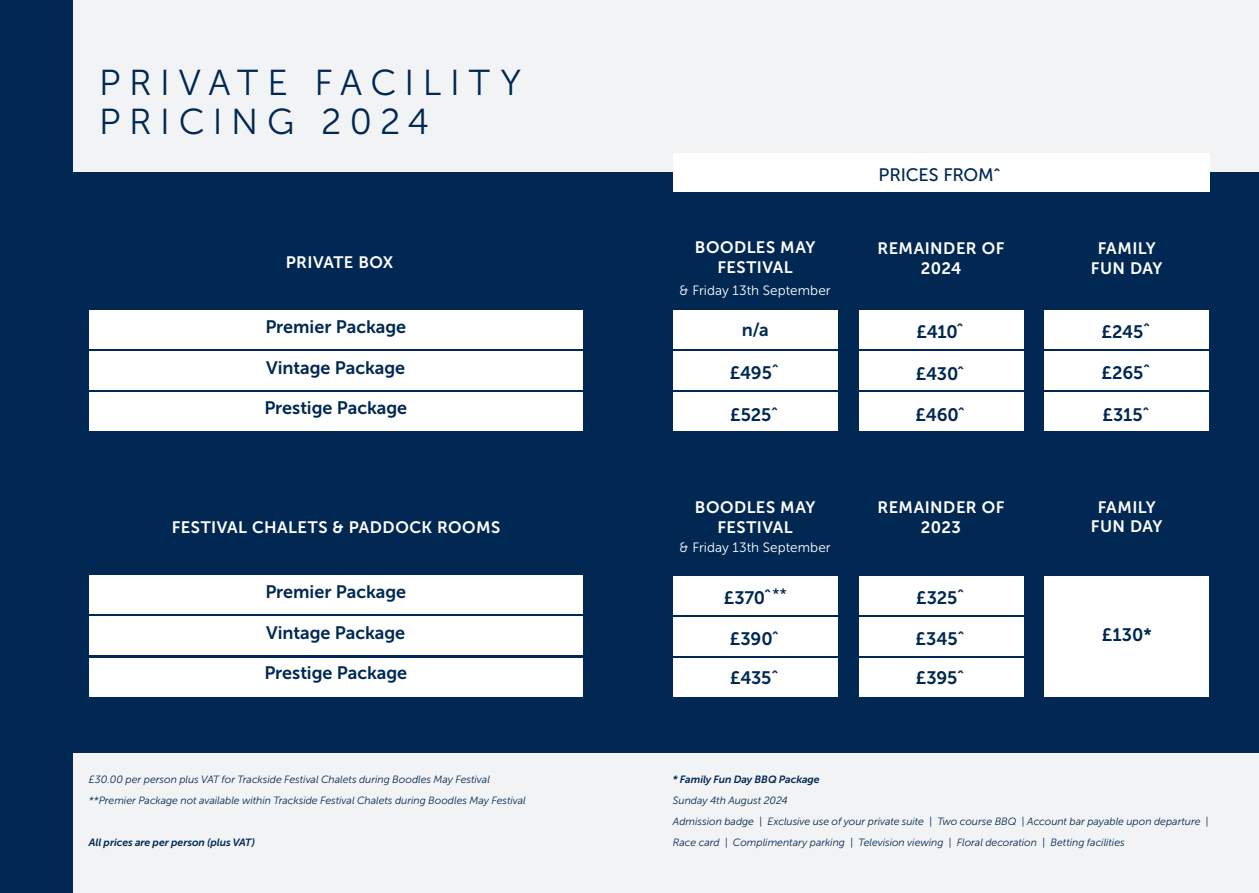
<style>
.page{position:relative;width:1259px;height:893px;background:#f2f3f4}
.page>*{position:absolute;margin:0;border:0;box-sizing:border-box;transform-origin:0 0}
.t1{font:36px "Museo Sans Cyrl 300";letter-spacing:.235em;color:#002853}
.t2{font:18px "Museo Sans 700";letter-spacing:-.005em;color:#002853}
.t3{font:18px "Museo Sans 500";letter-spacing:-.01em;color:#002853}
.t4{font:16.5px/19.8px "Museo Sans 700";letter-spacing:.025em;color:#fff;text-align:center}
.t5{font:13.5px "Museo Sans 300";letter-spacing:.01em;color:#fff}
.t6{font:italic 10.5px "Museo Sans 300";letter-spacing:-.005em;color:#002853}
.t7{font:italic 10.5px "Museo Sans 700";letter-spacing:-.005em;color:#002853}
.s1{font-family:"Museo Sans 500";font-size:21px}
.s2{font-size:21px}
</style>
<div class="page">
<div style="left:24px;top:172px;width:605px;height:580px;background:#002853"></div>
<div style="left:629px;top:172px;width:630px;height:580px;background:#002853"></div>
<div style="left:1044px;top:576px;width:165px;height:120px;background:#fff"></div>
<div style="left:673px;top:311px;width:164px;height:38px;background:#fff"></div>
<div style="left:673px;top:352px;width:164px;height:38px;background:#fff"></div>
<div style="left:673px;top:393px;width:164px;height:38px;background:#fff"></div>
<div style="left:673px;top:576px;width:164px;height:38px;background:#fff"></div>
<div style="left:673px;top:617px;width:164px;height:38px;background:#fff"></div>
<div style="left:673px;top:658px;width:164px;height:38px;background:#fff"></div>
<div style="left:858px;top:311px;width:165px;height:38px;background:#fff"></div>
<div style="left:858px;top:352px;width:165px;height:38px;background:#fff"></div>
<div style="left:858px;top:393px;width:165px;height:38px;background:#fff"></div>
<div style="left:858px;top:576px;width:165px;height:38px;background:#fff"></div>
<div style="left:858px;top:617px;width:165px;height:38px;background:#fff"></div>
<div style="left:858px;top:658px;width:165px;height:38px;background:#fff"></div>
<div style="left:1044px;top:311px;width:165px;height:38px;background:#fff"></div>
<div style="left:1044px;top:352px;width:165px;height:38px;background:#fff"></div>
<div style="left:1044px;top:393px;width:165px;height:38px;background:#fff"></div>
<div style="left:89px;top:310px;width:494px;height:39px;background:#fff"></div>
<div style="left:89px;top:351px;width:494px;height:39px;background:#fff"></div>
<div style="left:89px;top:393px;width:494px;height:38px;background:#fff"></div>
<div style="left:89px;top:576px;width:494px;height:38px;background:#fff"></div>
<div style="left:89px;top:617px;width:494px;height:38px;background:#fff"></div>
<div style="left:89px;top:658px;width:494px;height:38px;background:#fff"></div>
<div style="left:0;top:0;width:72px;height:893px;background:#002853"></div>
<div style="left:672px;top:153px;width:537px;height:38px;background:#fff"></div>
<p class="t1" style="left:99px;top:63px;width:424px">PRIVATE FACILITY</p>
<p class="t1" style="left:99px;top:102px;width:331px">PRICING 2024</p>
<p class="t4" style="left:286px;top:252px;width:109px">PRIVATE BOX</p>
<p class="t2" style="left:265px;top:317px;width:142px">Premier Package</p>
<p class="t2" style="left:266px;top:357px;width:140px">Vintage Package</p>
<p class="t2" style="left:264px;top:397px;width:144px">Prestige Package</p>
<p class="t4" style="left:172px;top:517px;width:330px">FESTIVAL CHALETS &amp; PADDOCK ROOMS</p>
<p class="t2" style="left:265px;top:582px;width:142px">Premier Package</p>
<p class="t2" style="left:266px;top:623px;width:140px">Vintage Package</p>
<p class="t2" style="left:264px;top:663px;width:144px">Prestige Package</p>
<p class="t6" style="left:89px;top:774px;width:402px">£30.00 per person plus VAT for Trackside Festival Chalets during Boodles May Festival</p>
<p class="t6" style="left:89px;top:795px;width:438px">**Premier Package not available within Trackside Festival Chalets during Boodles May Festival</p>
<p class="t7" style="left:89px;top:837px;width:168px">All prices are per person (plus VAT)</p>
<p class="t4" style="left:695px;top:237px;width:122px">BOODLES MAY<br>FESTIVAL</p>
<p class="t5" style="left:679px;top:283px;width:153px">&amp; Friday 13th September</p>
<p class="t2" style="left:742px;top:320px;width:28px">n/a</p>
<p class="t2" style="left:730px;top:362px;width:52px">£495<span class="s1">ˆ</span></p>
<p class="t2" style="left:730px;top:405px;width:51px">£525<span class="s1">ˆ</span></p>
<p class="t4" style="left:695px;top:497px;width:122px">BOODLES MAY<br>FESTIVAL</p>
<p class="t5" style="left:679px;top:540px;width:153px">&amp; Friday 13th September</p>
<p class="t2" style="left:723px;top:588px;width:64px">£370<span class="s1">ˆ</span><sup>**</sup></p>
<p class="t2" style="left:730px;top:629px;width:52px">£390<span class="s1">ˆ</span></p>
<p class="t2" style="left:730px;top:668px;width:51px">£435<span class="s1">ˆ</span></p>
<p class="t3" style="left:878px;top:165px;width:125px">PRICES FROM<span class="s2">ˆ</span></p>
<p class="t4" style="left:877px;top:238px;width:128px">REMAINDER OF</p>
<p class="t4" style="left:920px;top:258px;width:42px">2024</p>
<p class="t2" style="left:916px;top:321px;width:50px">£410<span class="s1">ˆ</span></p>
<p class="t2" style="left:916px;top:364px;width:52px">£430<span class="s1">ˆ</span></p>
<p class="t2" style="left:915px;top:405px;width:53px">£460<span class="s1">ˆ</span></p>
<p class="t4" style="left:877px;top:498px;width:128px">REMAINDER OF</p>
<p class="t4" style="left:921px;top:517px;width:42px">2023</p>
<p class="t2" style="left:916px;top:588px;width:51px">£325<span class="s1">ˆ</span></p>
<p class="t2" style="left:915px;top:629px;width:52px">£345<span class="s1">ˆ</span></p>
<p class="t2" style="left:916px;top:668px;width:52px">£395<span class="s1">ˆ</span></p>
<p class="t4" style="left:1097px;top:238px;width:60px">FAMILY</p>
<p class="t4" style="left:1091px;top:258px;width:73px">FUN DAY</p>
<p class="t2" style="left:1101px;top:321px;width:52px">£245<span class="s1">ˆ</span></p>
<p class="t2" style="left:1101px;top:362px;width:52px">£265<span class="s1">ˆ</span></p>
<p class="t2" style="left:1102px;top:405px;width:50px">£315<span class="s1">ˆ</span></p>
<p class="t4" style="left:1097px;top:497px;width:60px">FAMILY</p>
<p class="t4" style="left:1091px;top:517px;width:73px">FUN DAY</p>
<p class="t2" style="left:1102px;top:625px;width:51px">£130*</p>
<p class="t7" style="left:673px;top:774px;width:148px">* Family Fun Day BBQ Package</p>
<p class="t6" style="left:673px;top:795px;width:116px">Sunday 4th August 2024</p>
<p class="t6" style="left:673px;top:816px;width:537px">Admission badge | Exclusive use of your private suite | Two course BBQ | Account bar payable upon departure |</p>
<p class="t6" style="left:673px;top:837px;width:453px">Race card | Complimentary parking | Television viewing | Floral decoration | Betting facilities</p>
</div>
